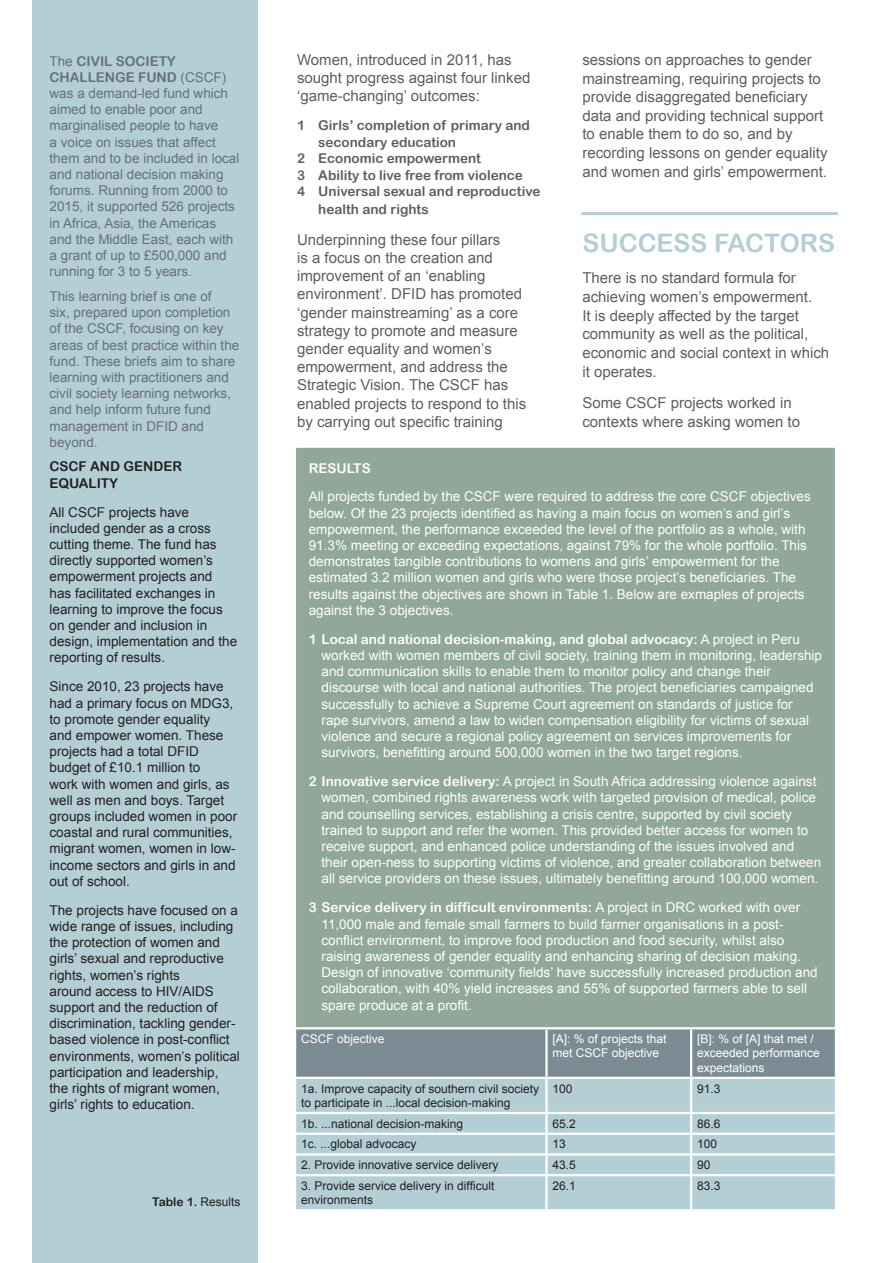
<style>
.page{position:relative;width:893px;height:1263px;background:#fff}
.page>*{position:absolute;margin:0;border:0;box-sizing:border-box;transform-origin:0 0}
.t1{font:25.5px "Arial Rounded MT Bold";color:#b4ced5}
.t2{font:15px/18.1px "Arial";color:#5d5e60}
.t3{font:13.5px/16.2px "Arial";color:#fff}
.t4{font:13.5px/16.2px "Arial";color:#231f20}
.t5{font:13.5px/16.2px "Arial";color:#676f78}
.t6{font:13.5px/16.4px "Arial Rounded MT Bold";color:#5d5e60}
.t7{font:13.5px/16.2px "Arial Rounded MT Bold";color:#231f20}
.t8{font:13.5px "Arial Rounded MT Bold";color:#fff}
.t9{font:12px/14.4px "Arial";color:#231f20}
.t10{font:12px/14.4px "Arial";color:#fff}
.t11{font:12px "Arial Rounded MT Bold";letter-spacing:-.015em;color:#231f20}
.s1{font-family:"Arial Rounded MT Bold"}
.s2{font-family:"Arial"}
</style>
<div class="page">
<hr style="left:581px;top:212px;width:257px;height:3px;background:#b4ced5">
<div style="left:33px;top:0;width:225px;height:1263px;background:#b4ced5"></div>
<div style="left:295px;top:447px;width:541px;height:588px;background:#90a799"></div>
<div style="left:296px;top:1029px;width:539px;height:48px;background:#7b8b94"></div>
<div style="left:296px;top:1079px;width:539px;height:130px;background:#b4ced5"></div>
<hr style="left:294px;top:1027px;width:252px;height:2px;background:#fff">
<hr style="left:294px;top:1029px;width:2px;height:48px;background:#fff">
<hr style="left:546px;top:1027px;width:145px;height:2px;background:#fff">
<hr style="left:545px;top:1029px;width:3px;height:48px;background:#fff">
<hr style="left:691px;top:1027px;width:146px;height:2px;background:#fff">
<hr style="left:690px;top:1029px;width:2px;height:48px;background:#fff">
<hr style="left:835px;top:1029px;width:2px;height:48px;background:#fff">
<hr style="left:545px;top:1079px;width:3px;height:33px;background:#fff">
<hr style="left:690px;top:1079px;width:2px;height:33px;background:#fff">
<hr style="left:294px;top:1112px;width:252px;height:2px;background:#fff">
<hr style="left:546px;top:1112px;width:145px;height:2px;background:#fff">
<hr style="left:545px;top:1114px;width:3px;height:18px;background:#fff">
<hr style="left:691px;top:1112px;width:146px;height:2px;background:#fff">
<hr style="left:294px;top:1132px;width:252px;height:3px;background:#fff">
<hr style="left:546px;top:1132px;width:145px;height:3px;background:#fff">
<hr style="left:545px;top:1135px;width:3px;height:18px;background:#fff">
<hr style="left:691px;top:1132px;width:146px;height:3px;background:#fff">
<hr style="left:294px;top:1153px;width:252px;height:2px;background:#fff">
<hr style="left:546px;top:1153px;width:145px;height:2px;background:#fff">
<hr style="left:545px;top:1155px;width:3px;height:19px;background:#fff">
<hr style="left:691px;top:1153px;width:146px;height:2px;background:#fff">
<svg style="left:690px;top:1114px;width:2px;height:60px"></svg>
<hr style="left:294px;top:1174px;width:252px;height:2px;background:#fff">
<hr style="left:546px;top:1174px;width:145px;height:2px;background:#fff">
<hr style="left:545px;top:1176px;width:3px;height:33px;background:#fff">
<hr style="left:691px;top:1174px;width:146px;height:2px;background:#fff">
<hr style="left:690px;top:1176px;width:2px;height:33px;background:#fff">
<p class="t5" style="left:50px;top:53px;width:191px">The <span class="s1">CIVIL SOCIETY<br>CHALLENGE FUND</span> (CSCF) was a demand-led fund which aimed to enable poor and marginalised people to have<br>a voice on issues that affect them and to be included in local and national decision making forums. Running from 2000 to<br>2015, it supported 526 projects in Africa, Asia, the Americas and the Middle East, each with a grant of up to £500,000 and running for 3 to 5 years.</p>
<p class="t5" style="left:50px;top:288px;width:191px">This learning brief is one of<br>six, prepared upon completion of the CSCF, focusing on key areas of best practice within the fund. These briefs aim to share learning with practitioners and civil society learning networks, and help inform future fund management in DFID and beyond.</p>
<p class="t7" style="left:50px;top:458px;width:134px">CSCF AND GENDER<br>EQUALITY</p>
<p class="t4" style="left:50px;top:504px;width:189px">All CSCF projects have included gender as a cross cutting theme. The fund has directly supported women’s empowerment projects and has facilitated exchanges in learning to improve the focus on gender and inclusion in design, implementation and the reporting of results.</p>
<p class="t4" style="left:50px;top:679px;width:189px">Since 2010, 23 projects have had a primary focus on MDG3, to promote gender equality<br>and empower women. These projects had a total DFID budget of £10.1 million to<br>work with women and girls, as well as men and boys. Target groups included women in poor coastal and rural communities, migrant women, women in low&shy;income sectors and girls in and out of school.</p>
<p class="t4" style="left:50px;top:902px;width:192px">The projects have focused on a wide range of issues, including the protection of women and girls’ sexual and reproductive rights, women’s rights<br>around access to HIV/AIDS support and the reduction of discrimination, tackling gender&shy;based violence in post-conflict environments, women’s political participation and leadership, the rights of migrant women, girls’ rights to education.</p>
<p class="t11" style="left:152px;top:1194px;width:90px">Table 1. <span class="s2">Results</span></p>
<p class="t2" style="left:297px;top:51px;width:235px">Women, introduced in 2011, has sought progress against four linked ‘game-changing’ outcomes:</p>
<p class="t6" style="left:318px;top:117px;width:213px;text-indent:-21px">1 Girls’ completion of primary and secondary education</p>
<p class="t6" style="left:297px;top:150px;width:185px">2 Economic empowerment</p>
<p class="t6" style="left:297px;top:166px;width:227px">3 Ability to live free from violence</p>
<p class="t6" style="left:318px;top:182px;width:224px;line-height:18.1px;text-indent:-21px">4 Universal sexual and reproductive health and rights</p>
<p class="t2" style="left:297px;top:231px;width:231px">Underpinning these four pillars<br>is a focus on the creation and improvement of an ‘enabling environment’. DFID has promoted ‘gender mainstreaming’ as a core strategy to promote and measure gender equality and women’s empowerment, and address the<br>Strategic Vision. The CSCF has enabled projects to respond to this by carrying out specific training</p>
<p class="t2" style="left:582px;top:51px;width:247px;line-height:18.6px">sessions on approaches to gender mainstreaming, requiring projects to provide disaggregated beneficiary data and providing technical support to enable them to do so, and by recording lessons on gender equality and women and girls’ empowerment.</p>
<p class="t1" style="left:582px;top:228px;width:254px">SUCCESS FACTORS</p>
<p class="t2" style="left:582px;top:269px;width:248px;line-height:18.6px">There is no standard formula for achieving women’s empowerment.<br>It is deeply affected by the target community as well as the political, economic and social context in which it operates.</p>
<p class="t2" style="left:582px;top:394px;width:219px;line-height:18.6px">Some CSCF projects worked in contexts where asking women to</p>
<p class="t8" style="left:309px;top:460px;width:63px">RESULTS</p>
<p class="t3" style="left:309px;top:489px;width:503px">All projects funded by the CSCF were required to address the core CSCF objectives below. Of the 23 projects identified as having a main focus on women’s and girl’s empowerment, the performance exceeded the level of the portfolio as a whole, with 91.3% meeting or exceeding expectations, against 79% for the whole portfolio. This demonstrates tangible contributions to womens and girls’ empowerment for the estimated 3.2 million women and girls who were those project’s beneficiaries. The results against the objectives are shown in Table 1. Below are exmaples of projects against the 3 objectives.</p>
<p class="t3" style="left:322px;top:631px;width:502px;text-indent:-13px"><span class="s1">1 Local and national decision-making, and global advocacy:</span> A project in Peru worked with women members of civil society, training them in monitoring, leadership and communication skills to enable them to monitor policy and change their discourse with local and national authorities. The project beneficiaries campaigned successfully to achieve a Supreme Court agreement on standards of justice for rape survivors, amend a law to widen compensation eligibility for victims of sexual violence and secure a regional policy agreement on services improvements for survivors, benefitting around 500,000 women in the two target regions.</p>
<p class="t3" style="left:322px;top:773px;width:501px;text-indent:-13px"><span class="s1">2 Innovative service delivery:</span> A project in South Africa addressing violence against women, combined rights awareness work with targeted provision of medical, police and counselling services, establishing a crisis centre, supported by civil society trained to support and refer the women. This provided better access for women to receive support, and enhanced police understanding of the issues involved and their open-ness to supporting victims of violence, and greater collaboration between all service providers on these issues, ultimately benefitting around 100,000 women.</p>
<p class="t3" style="left:322px;top:900px;width:498px;text-indent:-13px"><span class="s1">3 Service delivery in difficult environments:</span> A project in DRC worked with over 11,000 male and female small farmers to build farmer organisations in a post&shy;conflict environment, to improve food production and food security, whilst also raising awareness of gender equality and enhancing sharing of decision making.<br>Design of innovative ‘community fields’ have successfully increased production and collaboration, with 40% yield increases and 55% of supported farmers able to sell spare produce at a profit.</p>
<p class="t10" style="left:301px;top:1032px;width:85px">CSCF objective</p>
<p class="t10" style="left:552px;top:1032px;width:116px">[A]: % of projects that met CSCF objective</p>
<p class="t10" style="left:697px;top:1032px;width:124px">[B]: % of [A] that met / exceeded performance expectations</p>
<p class="t9" style="left:301px;top:1081px;width:240px">1a. Improve capacity of southern civil society to participate in ...local decision-making</p>
<p class="t9" style="left:552px;top:1081px;width:22px">100</p>
<p class="t9" style="left:697px;top:1081px;width:25px">91.3</p>
<p class="t9" style="left:301px;top:1116px;width:164px">1b. ...national decision-making</p>
<p class="t9" style="left:552px;top:1116px;width:25px">65.2</p>
<p class="t9" style="left:697px;top:1116px;width:25px">86.6</p>
<p class="t9" style="left:301px;top:1137px;width:117px">1c. ...global advocacy</p>
<p class="t9" style="left:552px;top:1137px;width:15px">13</p>
<p class="t9" style="left:697px;top:1137px;width:22px">100</p>
<p class="t9" style="left:301px;top:1158px;width:199px">2. Provide innovative service delivery</p>
<p class="t9" style="left:552px;top:1158px;width:25px">43.5</p>
<p class="t9" style="left:697px;top:1158px;width:15px">90</p>
<p class="t9" style="left:301px;top:1179px;width:195px">3. Provide service delivery in difficult environments</p>
<p class="t9" style="left:552px;top:1179px;width:25px">26.1</p>
<p class="t9" style="left:697px;top:1179px;width:25px">83.3</p>
</div>
